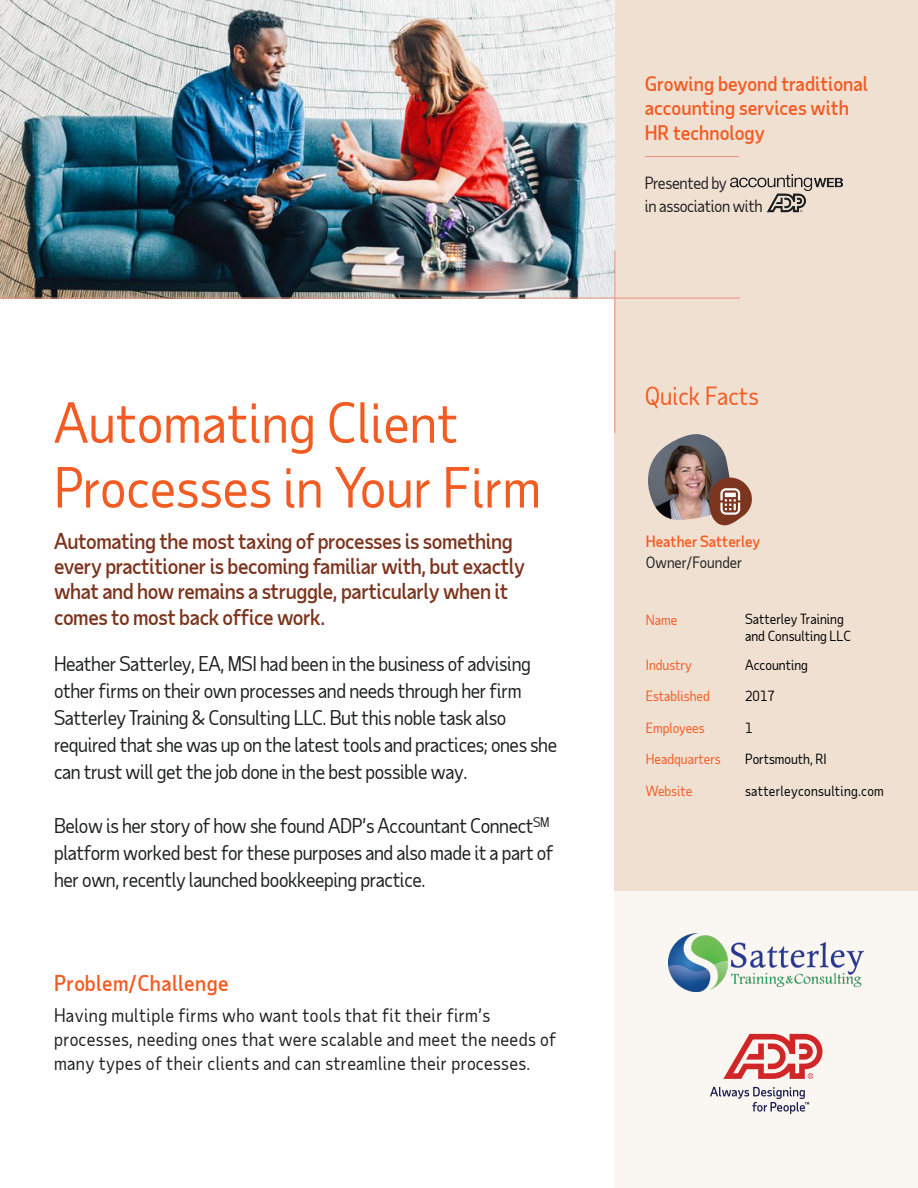
<style>
.page{position:relative;width:918px;height:1188px;background:#fff}
.page>*{position:absolute;margin:0;border:0;box-sizing:border-box;transform-origin:0 0}
.t1{font:54px/64.8px "Taub Sans";color:#f25b21}
.t2{font:24px "Taub Sans";color:#f25b21}
.t3{font:500 21px/25.2px "Taub Sans";letter-spacing:-.02em;color:#7c351e}
.t4{font:500 21px "Taub Sans";letter-spacing:.02em;color:#f25b21}
.t5{font:19.5px/27px "Taub Sans";letter-spacing:-.02em;color:#1f2020}
.t6{font:500 19.35px/24.2px "Taub Sans";color:#f25b21}
.t7{font:18px/24px "Taub Sans";letter-spacing:.02em;color:#1f2020}
.t8{font:16.2px/22.6px "Taub Sans";letter-spacing:-.02em;color:#231f20}
.t9{font:500 15px "Taub Sans";color:#f25b21}
.t10{font:15px "Taub Sans";color:#1f2020}
.t11{font:13.5px/16.5px "Taub Sans";color:#000}
.t12{font:13.5px "Taub Sans";color:#f25b21}
.t13{font:13.5px "Taub Sans";letter-spacing:.02em;color:#000}
</style>
<div class="page">
<div style="left:615px;top:0;width:303px;height:891px;background:#f0e0d2"></div>
<div style="left:615px;top:891px;width:303px;height:297px;background:#faf7f2"></div>
<img style="left:0;top:0;width:615px;height:298px">
<hr style="left:0;top:298px;width:740px;height:1px;background:#e69378">
<hr style="left:615px;top:251px;width:1px;height:182px;background:#e69378">
<svg style="left:723px;top:1034px;width:100px;height:45px"></svg>
<svg style="left:710px;top:1087px;width:99px;height:27px"></svg>
<img style="left:668px;top:933px;width:196px;height:58px">
<img style="left:648px;top:434px;width:82px;height:86px">
<svg style="left:709px;top:476px;width:43px;height:50px"></svg>
<img style="left:731px;top:174px;width:111px;height:14px">
<img style="left:766px;top:185px;width:49px;height:28px">
<hr style="left:645px;top:156px;width:94px;height:1px;background:#e69378">
<p class="t1" style="left:54px;top:389px;width:489px">Automating Client<br>Processes in Your Firm</p>
<p class="t3" style="left:54px;top:528px;width:473px">Automating the most taxing of processes is something every practitioner is becoming familiar with, but exactly what and how remains a struggle, particularly when it comes to most back office work.</p>
<p class="t5" style="left:54px;top:650px;width:505px">Heather Satterley, EA, MSI had been in the business of advising other firms on their own processes and needs through her firm Satterley Training &amp; Consulting LLC. But this noble task also required that she was up on the latest tools and practices; ones she can trust will get the job done in the best possible way.</p>
<p class="t5" style="left:54px;top:812px;width:501px">Below is her story of how she found ADP’s Accountant Connect<sup>SM </sup>platform worked best for these purposes and also made it a part of her own, recently launched bookkeeping practice.</p>
<p class="t4" style="left:54px;top:969px;width:176px">Problem/Challenge</p>
<p class="t7" style="left:54px;top:1003px;width:504px">Having multiple firms who want tools that fit their firm’s processes, needing ones that were scalable and meet the needs of many types of their clients and can streamline their processes.</p>
<p class="t6" style="left:645px;top:71px;width:225px">Growing beyond traditional accounting services with<br>HR technology</p>
<p class="t8" style="left:645px;top:171px;width:119px">Presented by<br>in association with</p>
<p class="t2" style="left:645px;top:381px;width:115px">Quick Facts</p>
<p class="t9" style="left:646px;top:532px;width:116px">Heather Satterley</p>
<p class="t10" style="left:646px;top:553px;width:98px">Owner/Founder</p>
<p class="t12" style="left:646px;top:611px;width:33px">Name</p>
<p class="t12" style="left:646px;top:656px;width:48px">Industry</p>
<p class="t12" style="left:646px;top:688px;width:66px">Established</p>
<p class="t12" style="left:646px;top:719px;width:60px">Employees</p>
<p class="t12" style="left:646px;top:751px;width:76px">Headquarters</p>
<p class="t12" style="left:646px;top:782px;width:48px">Website</p>
<p class="t11" style="left:745px;top:611px;width:108px">Satterley Training and Consulting LLC</p>
<p class="t11" style="left:745px;top:656px;width:64px">Accounting</p>
<p class="t11" style="left:745px;top:688px;width:31px">2017</p>
<p class="t11" style="left:745px;top:719px;width:9px">1</p>
<p class="t11" style="left:745px;top:751px;width:83px">Portsmouth, RI</p>
<p class="t13" style="left:745px;top:782px;width:140px">satterleyconsulting.com</p>
</div>
